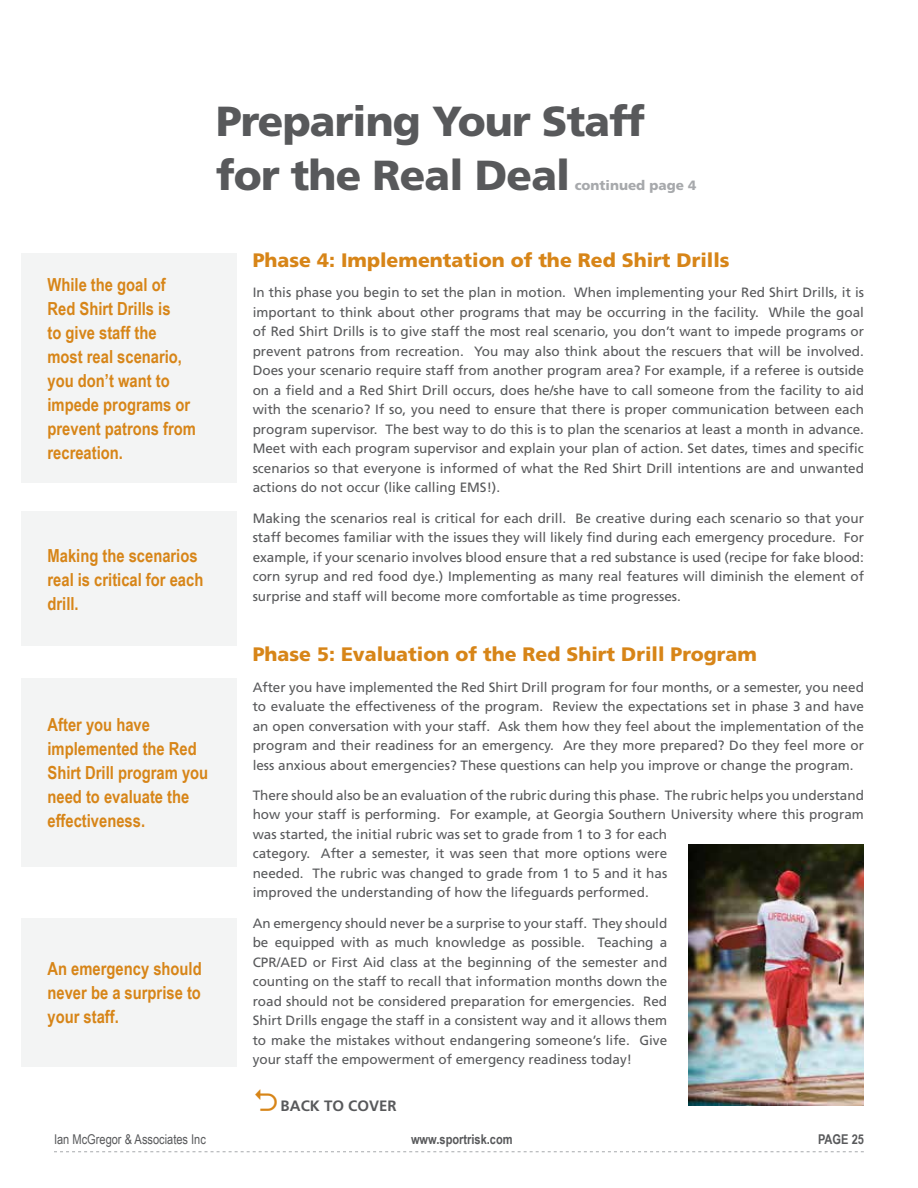
<style>
.page{position:relative;width:918px;height:1188px;background:#fff}
.page>*{position:absolute;margin:0;border:0;box-sizing:border-box;transform-origin:0 0}
.t1{font:900 42px/54px "Frutiger";letter-spacing:-.02em;color:#58595b}
.t2{font:900 19.5px "Frutiger";color:#d78518}
.t3{font:700 18px/24px "Arial Narrow";color:#d78518}
.t4{font:700 15px "Frutiger";color:#58595b}
.t5{font:13.5px/19.5px "Frutiger";color:#58595b;text-align:justify}
.t6{font:13.5px "Arial Narrow";color:#58595b}
.t7{font:700 13.5px "Arial Narrow";color:#58595b}
.t8{font:900 13.5px "Frutiger";color:#a7a9ac}
.s1{color:#d78518}
</style>
<div class="page">
<svg style="left:54px;top:1151px;width:810px;height:1px"></svg>
<div style="left:21px;top:678px;width:216px;height:189px;background:#f3f4f4"></div>
<div style="left:21px;top:254px;width:216px;height:229px;background:#f3f4f4"></div>
<div style="left:21px;top:512px;width:216px;height:134px;background:#f3f4f4"></div>
<div style="left:21px;top:918px;width:216px;height:148px;background:#f3f4f4"></div>
<img style="left:689px;top:844px;width:174px;height:262px">
<h1 class="t1" style="left:216px;top:94px;width:431px">Preparing Your Staff for the Real Deal</h1>
<p class="t8" style="left:575px;top:177px;width:123px">continued page 4</p>
<h3 class="t3" style="left:48px;top:272px;width:150px">While the goal of<br>Red Shirt Drills is<br>to give staff the most real scenario, you don’t want to impede programs or prevent patrons from recreation.</h3>
<h3 class="t3" style="left:48px;top:542px;width:157px">Making the scenarios real is critical for each drill.</h3>
<h3 class="t3" style="left:48px;top:712px;width:162px">After you have implemented the Red<br>Shirt Drill program you need to evaluate the effectiveness.</h3>
<h3 class="t3" style="left:48px;top:956px;width:156px;text-align:justify">An emergency should never be a surprise to your staff.</h3>
<h2 class="t2" style="left:253px;top:249px;width:478px">Phase 4: Implementation of the Red Shirt Drills</h2>
<p class="t5" style="left:253px;top:283px;width:613px">In this phase you begin to set the plan in motion. When implementing your Red Shirt Drills, it is important to think about other programs that may be occurring in the facility. While the goal of Red Shirt Drills is to give staff the most real scenario, you don’t want to impede programs or prevent patrons from recreation. You may also think about the rescuers that will be involved.<br>Does your scenario require staff from another program area? For example, if a referee is outside on a field and a Red Shirt Drill occurs, does he/she have to call someone from the facility to aid with the scenario? If so, you need to ensure that there is proper communication between each program supervisor. The best way to do this is to plan the scenarios at least a month in advance.<br>Meet with each program supervisor and explain your plan of action. Set dates, times and specific scenarios so that everyone is informed of what the Red Shirt Drill intentions are and unwanted actions do not occur (like calling EMS!).</p>
<p class="t5" style="left:253px;top:508px;width:613px">Making the scenarios real is critical for each drill. Be creative during each scenario so that your staff becomes familiar with the issues they will likely find during each emergency procedure. For example, if your scenario involves blood ensure that a red substance is used (recipe for fake blood: corn syrup and red food dye.) Implementing as many real features will diminish the element of surprise and staff will become more comfortable as time progresses.</p>
<h2 class="t2" style="left:253px;top:643px;width:506px">Phase 5: Evaluation of the Red Shirt Drill Program</h2>
<p class="t5" style="left:253px;top:677px;width:613px">After you have implemented the Red Shirt Drill program for four months, or a semester, you need to evaluate the effectiveness of the program. Review the expectations set in phase 3 and have an open conversation with your staff. Ask them how they feel about the implementation of the program and their readiness for an emergency. Are they more prepared? Do they feel more or less anxious about emergencies? These questions can help you improve or change the program.</p>
<p class="t5" style="left:253px;top:785px;width:613px;text-align:left">There should also be an evaluation of the rubric during this phase. The rubric helps you understand how your staff is performing. For example, at Georgia Southern University where this program was started, the initial rubric was set to grade from 1 to 3 for each<br>category. After a semester, it was seen that more options were<br>needed. The rubric was changed to grade from 1 to 5 and it has<br>improved the understanding of how the lifeguards performed.</p>
<p class="t5" style="left:253px;top:913px;width:416px">An emergency should never be a surprise to your staff. They should be equipped with as much knowledge as possible. Teaching a CPR/AED or First Aid class at the beginning of the semester and counting on the staff to recall that information months down the road should not be considered preparation for emergencies. Red Shirt Drills engage the staff in a consistent way and it allows them to make the mistakes without endangering someone’s life. Give your staff the empowerment of emergency readiness today!</p>
<p class="t4" style="left:253px;top:1097px;width:136px"><span class="s1">□</span>BACK TO COVER</p>
<p class="t6" style="left:54px;top:1129px;width:153px">Ian McGregor &amp; Associates Inc</p>
<p class="t7" style="left:411px;top:1129px;width:103px">www.sportrisk.com</p>
<p class="t7" style="left:818px;top:1129px;width:47px">PAGE 25</p>
</div>
